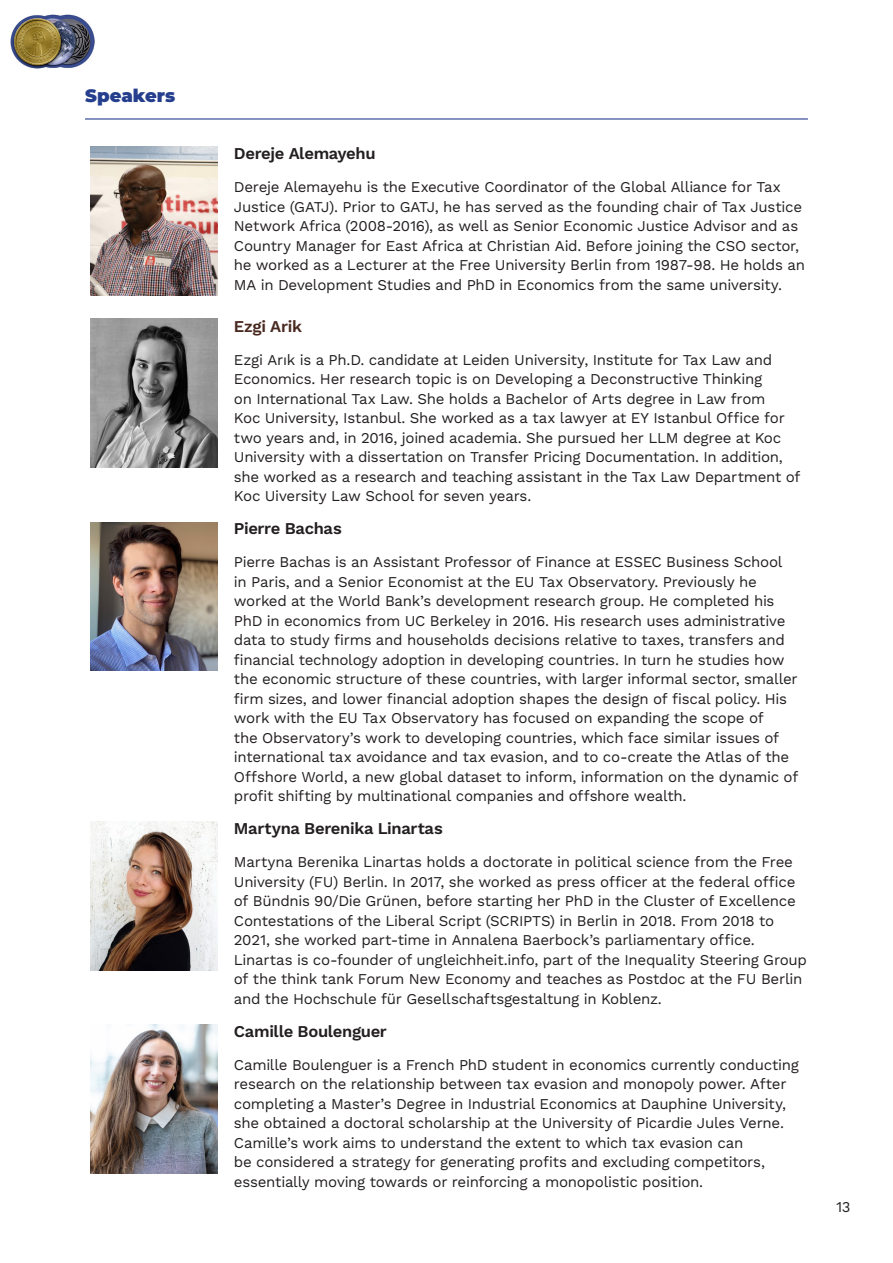
<style>
.page{position:relative;width:893px;height:1263px;background:#fff}
.page>*{position:absolute;margin:0;border:0;box-sizing:border-box;transform-origin:0 0}
.t1{font:900 18px "Montserrat";letter-spacing:.005em;color:#253f8e}
.t2{font:600 16.5px "Work Sans";letter-spacing:-.02em;color:#231f20}
.t3{font:600 16.5px "Work Sans";letter-spacing:-.015em;color:#48291f}
.t4{font:15px/19.5px "Work Sans";letter-spacing:-.02em;color:#231f20}
</style>
<div class="page">
<img style="left:10px;top:14px;width:85px;height:55px">
<img style="left:90px;top:821px;width:128px;height:149px">
<hr style="left:85px;top:118px;width:723px;height:2px;background:#253f8e">
<img style="left:90px;top:319px;width:128px;height:149px">
<img style="left:90px;top:147px;width:128px;height:149px">
<img style="left:90px;top:522px;width:128px;height:149px">
<img style="left:90px;top:1024px;width:128px;height:149px">
<p class="t1" style="left:85px;top:83px;width:92px">Speakers</p>
<p class="t2" style="left:234px;top:144px;width:143px">Dereje Alemayehu</p>
<p class="t4" style="left:234px;top:178px;width:573px">Dereje Alemayehu is the Executive Coordinator of the Global Alliance for Tax Justice (GATJ). Prior to GATJ, he has served as the founding chair of Tax Justice Network Africa (2008-2016), as well as Senior Economic Justice Advisor and as Country Manager for East Africa at Christian Aid. Before joining the CSO sector, he worked as a Lecturer at the Free University Berlin from 1987-98. He holds an MA in Development Studies and PhD in Economics from the same university.</p>
<p class="t3" style="left:234px;top:316px;width:70px">Ezgi Arik</p>
<p class="t4" style="left:234px;top:351px;width:568px">Ezgi Arık is a Ph.D. candidate at Leiden University, Institute for Tax Law and Economics. Her research topic is on Developing a Deconstructive Thinking<br>on International Tax Law. She holds a Bachelor of Arts degree in Law from<br>Koc University, Istanbul. She worked as a tax lawyer at EY Istanbul Office for two years and, in 2016, joined academia. She pursued her LLM degree at Koc University with a dissertation on Transfer Pricing Documentation. In addition, she worked as a research and teaching assistant in the Tax Law Department of Koc Uiversity Law School for seven years.</p>
<p class="t2" style="left:234px;top:519px;width:109px">Pierre Bachas</p>
<p class="t4" style="left:234px;top:553px;width:566px">Pierre Bachas is an Assistant Professor of Finance at ESSEC Business School in Paris, and a Senior Economist at the EU Tax Observatory. Previously he worked at the World Bank’s development research group. He completed his PhD in economics from UC Berkeley in 2016. His research uses administrative data to study firms and households decisions relative to taxes, transfers and financial technology adoption in developing countries. In turn he studies how the economic structure of these countries, with larger informal sector, smaller firm sizes, and lower financial adoption shapes the design of fiscal policy. His work with the EU Tax Observatory has focused on expanding the scope of<br>the Observatory’s work to developing countries, which face similar issues of international tax avoidance and tax evasion, and to co-create the Atlas of the Offshore World, a new global dataset to inform, information on the dynamic of profit shifting by multinational companies and offshore wealth.</p>
<p class="t2" style="left:234px;top:819px;width:211px">Martyna Berenika Linartas</p>
<p class="t4" style="left:234px;top:853px;width:575px">Martyna Berenika Linartas holds a doctorate in political science from the Free University (FU) Berlin. In 2017, she worked as press officer at the federal office of Bündnis 90/Die Grünen, before starting her PhD in the Cluster of Excellence Contestations of the Liberal Script (SCRIPTS) in Berlin in 2018. From 2018 to 2021, she worked part-time in Annalena Baerbock’s parliamentary office.<br>Linartas is co-founder of ungleichheit.info, part of the Inequality Steering Group of the think tank Forum New Economy and teaches as Postdoc at the FU Berlin and the Hochschule für Gesellschaftsgestaltung in Koblenz.</p>
<p class="t2" style="left:234px;top:1021px;width:155px">Camille Boulenguer</p>
<p class="t4" style="left:234px;top:1056px;width:567px">Camille Boulenguer is a French PhD student in economics currently conducting research on the relationship between tax evasion and monopoly power. After completing a Master’s Degree in Industrial Economics at Dauphine University, she obtained a doctoral scholarship at the University of Picardie Jules Verne.<br>Camille’s work aims to understand the extent to which tax evasion can<br>be considered a strategy for generating profits and excluding competitors, essentially moving towards or reinforcing a monopolistic position.</p>
<p class="t4" style="left:836px;top:1198px;width:16px">13</p>
</div>
